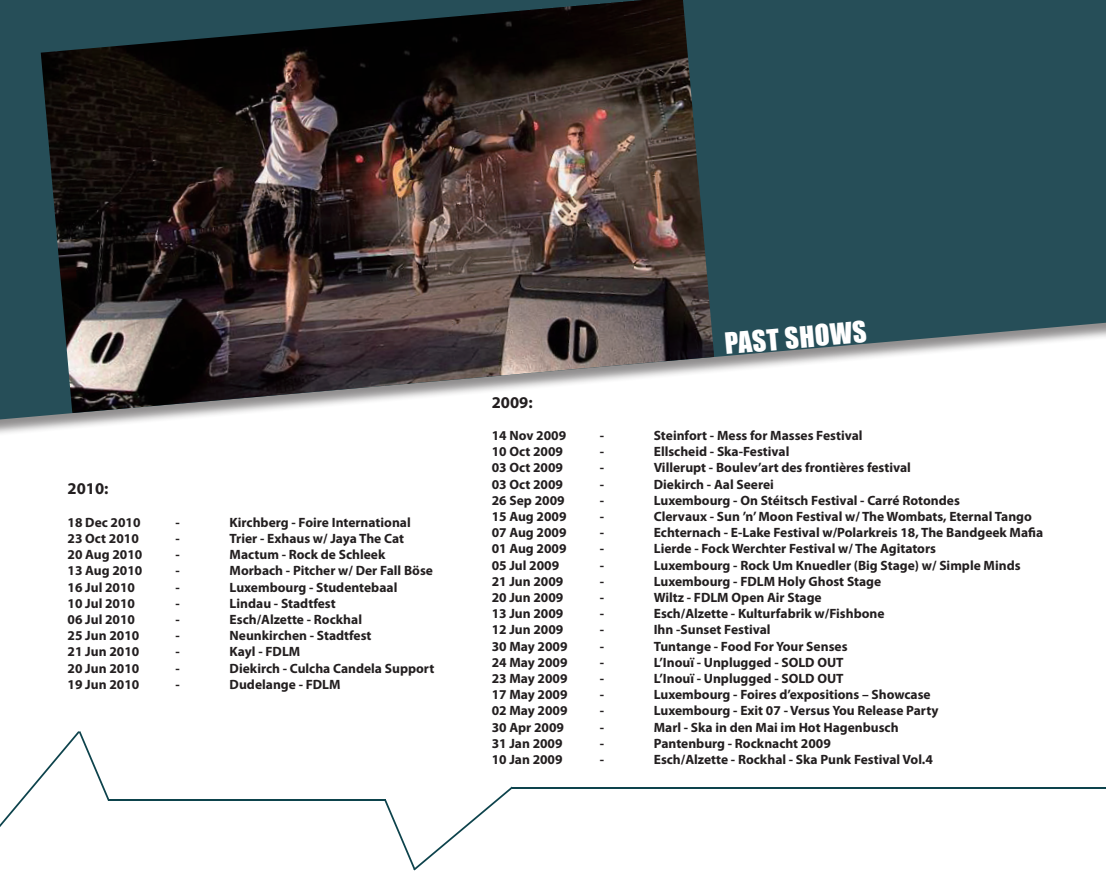
<style>
.page{position:relative;width:1106px;height:893px;background:#fff}
.page>*{position:absolute;margin:0;border:0;box-sizing:border-box;transform-origin:0 0}
.t1{font:27px "Impact";color:#fff}
.t2{font:700 16.5px "Myriad Pro";color:#231f20}
.t3{font:700 13.5px "Myriad Pro";color:#231f20}
</style>
<div class="page">
<svg style="left:0;top:0;width:1106px;height:419px;fill:#264e58"></svg>
<img style="left:41px;top:0;width:673px;height:413px">
<svg style="left:0;top:731px;width:109px;height:96px"></svg>
<hr style="left:108px;top:799px;width:278px;height:2px;background:#0d434c">
<svg style="left:384px;top:787px;width:129px;height:83px"></svg>
<hr style="left:513px;top:787px;width:593px;height:1px;background:#0d434c">
<p class="t2" style="left:68px;top:478px;width:42px">2010:</p>
<p class="t3" style="left:68px;top:513px;width:75px">18 Dec 2010</p>
<p class="t3" style="left:176px;top:513px;width:6px">-</p>
<p class="t3" style="left:230px;top:513px;width:183px">Kirchberg - Foire International</p>
<p class="t3" style="left:68px;top:530px;width:73px">23 Oct 2010</p>
<p class="t3" style="left:176px;top:530px;width:6px">-</p>
<p class="t3" style="left:230px;top:530px;width:176px">Trier - Exhaus w/ Jaya The Cat</p>
<p class="t3" style="left:68px;top:546px;width:76px">20 Aug 2010</p>
<p class="t3" style="left:176px;top:546px;width:6px">-</p>
<p class="t3" style="left:230px;top:546px;width:157px">Mactum - Rock de Schleek</p>
<p class="t3" style="left:68px;top:562px;width:76px">13 Aug 2010</p>
<p class="t3" style="left:176px;top:562px;width:6px">-</p>
<p class="t3" style="left:230px;top:562px;width:205px">Morbach - Pitcher w/ Der Fall Böse</p>
<p class="t3" style="left:68px;top:578px;width:69px">16 Jul 2010</p>
<p class="t3" style="left:176px;top:578px;width:6px">-</p>
<p class="t3" style="left:230px;top:578px;width:169px">Luxembourg - Studentebaal</p>
<p class="t3" style="left:68px;top:594px;width:69px">10 Jul 2010</p>
<p class="t3" style="left:176px;top:594px;width:6px">-</p>
<p class="t3" style="left:230px;top:594px;width:108px">Lindau - Stadtfest</p>
<p class="t3" style="left:68px;top:611px;width:69px">06 Jul 2010</p>
<p class="t3" style="left:176px;top:611px;width:6px">-</p>
<p class="t3" style="left:230px;top:611px;width:134px">Esch/Alzette - Rockhal</p>
<p class="t3" style="left:68px;top:627px;width:73px">25 Jun 2010</p>
<p class="t3" style="left:176px;top:627px;width:6px">-</p>
<p class="t3" style="left:230px;top:627px;width:143px">Neunkirchen - Stadtfest</p>
<p class="t3" style="left:68px;top:643px;width:73px">21 Jun 2010</p>
<p class="t3" style="left:176px;top:643px;width:6px">-</p>
<p class="t3" style="left:230px;top:643px;width:72px">Kayl - FDLM</p>
<p class="t3" style="left:68px;top:659px;width:73px">20 Jun 2010</p>
<p class="t3" style="left:176px;top:659px;width:6px">-</p>
<p class="t3" style="left:230px;top:659px;width:206px">Diekirch - Culcha Candela Support</p>
<p class="t3" style="left:68px;top:675px;width:73px">19 Jun 2010</p>
<p class="t3" style="left:176px;top:675px;width:6px">-</p>
<p class="t3" style="left:230px;top:675px;width:112px">Dudelange - FDLM</p>
<h1 class="t1" style="left:723px;top:323px;width:144px;rotate:-5deg">PAST SHOWS</h1>
<p class="t2" style="left:491px;top:391px;width:42px">2009:</p>
<p class="t3" style="left:491px;top:427px;width:76px">14 Nov 2009</p>
<p class="t3" style="left:599px;top:427px;width:6px">-</p>
<p class="t3" style="left:653px;top:427px;width:210px">Steinfort - Mess for Masses Festival</p>
<p class="t3" style="left:491px;top:443px;width:73px">10 Oct 2009</p>
<p class="t3" style="left:599px;top:443px;width:6px">-</p>
<p class="t3" style="left:653px;top:443px;width:137px">Ellscheid - Ska-Festival</p>
<p class="t3" style="left:491px;top:459px;width:73px">03 Oct 2009</p>
<p class="t3" style="left:599px;top:459px;width:6px">-</p>
<p class="t3" style="left:653px;top:459px;width:259px">Villerupt - Boulev’art des frontières festival</p>
<p class="t3" style="left:491px;top:475px;width:73px">03 Oct 2009</p>
<p class="t3" style="left:599px;top:475px;width:6px">-</p>
<p class="t3" style="left:653px;top:475px;width:122px">Diekirch - Aal Seerei</p>
<p class="t3" style="left:491px;top:491px;width:74px">26 Sep 2009</p>
<p class="t3" style="left:599px;top:491px;width:6px">-</p>
<p class="t3" style="left:653px;top:491px;width:307px">Luxembourg - On Stéitsch Festival - Carré Rotondes</p>
<p class="t3" style="left:491px;top:508px;width:76px">15 Aug 2009</p>
<p class="t3" style="left:599px;top:508px;width:6px">-</p>
<p class="t3" style="left:653px;top:508px;width:380px">Clervaux - Sun ’n’ Moon Festival w/ The Wombats, Eternal Tango</p>
<p class="t3" style="left:491px;top:524px;width:76px">07 Aug 2009</p>
<p class="t3" style="left:599px;top:524px;width:6px">-</p>
<p class="t3" style="left:653px;top:524px;width:391px">Echternach - E-Lake Festival w/Polarkreis 18, The Bandgeek Mafia</p>
<p class="t3" style="left:491px;top:540px;width:76px">01 Aug 2009</p>
<p class="t3" style="left:599px;top:540px;width:6px">-</p>
<p class="t3" style="left:653px;top:540px;width:284px">Lierde - Fock Werchter Festival w/ The Agitators</p>
<p class="t3" style="left:491px;top:556px;width:69px">05 Jul 2009</p>
<p class="t3" style="left:599px;top:556px;width:6px">-</p>
<p class="t3" style="left:653px;top:556px;width:368px">Luxembourg - Rock Um Knuedler (Big Stage) w/ Simple Minds</p>
<p class="t3" style="left:491px;top:572px;width:73px">21 Jun 2009</p>
<p class="t3" style="left:599px;top:572px;width:6px">-</p>
<p class="t3" style="left:653px;top:572px;width:229px">Luxembourg - FDLM Holy Ghost Stage</p>
<p class="t3" style="left:491px;top:589px;width:73px">20 Jun 2009</p>
<p class="t3" style="left:599px;top:589px;width:6px">-</p>
<p class="t3" style="left:653px;top:589px;width:169px">Wiltz - FDLM Open Air Stage</p>
<p class="t3" style="left:491px;top:605px;width:73px">13 Jun 2009</p>
<p class="t3" style="left:599px;top:605px;width:6px">-</p>
<p class="t3" style="left:653px;top:605px;width:232px">Esch/Alzette - Kulturfabrik w/Fishbone</p>
<p class="t3" style="left:491px;top:621px;width:73px">12 Jun 2009</p>
<p class="t3" style="left:599px;top:621px;width:6px">-</p>
<p class="t3" style="left:653px;top:621px;width:118px">Ihn -Sunset Festival</p>
<p class="t3" style="left:491px;top:637px;width:77px">30 May 2009</p>
<p class="t3" style="left:599px;top:637px;width:6px">-</p>
<p class="t3" style="left:653px;top:637px;width:195px">Tuntange - Food For Your Senses</p>
<p class="t3" style="left:491px;top:653px;width:77px">24 May 2009</p>
<p class="t3" style="left:599px;top:653px;width:6px">-</p>
<p class="t3" style="left:653px;top:653px;width:191px">L’Inouï - Unplugged - SOLD OUT</p>
<p class="t3" style="left:491px;top:670px;width:77px">23 May 2009</p>
<p class="t3" style="left:599px;top:670px;width:6px">-</p>
<p class="t3" style="left:653px;top:670px;width:191px">L’Inouï - Unplugged - SOLD OUT</p>
<p class="t3" style="left:491px;top:686px;width:77px">17 May 2009</p>
<p class="t3" style="left:599px;top:686px;width:6px">-</p>
<p class="t3" style="left:653px;top:686px;width:278px">Luxembourg - Foires d’expositions – Showcase</p>
<p class="t3" style="left:491px;top:702px;width:77px">02 May 2009</p>
<p class="t3" style="left:599px;top:702px;width:6px">-</p>
<p class="t3" style="left:653px;top:702px;width:286px">Luxembourg - Exit 07 - Versus You Release Party</p>
<p class="t3" style="left:491px;top:718px;width:74px">30 Apr 2009</p>
<p class="t3" style="left:599px;top:718px;width:6px">-</p>
<p class="t3" style="left:653px;top:718px;width:246px">Marl - Ska in den Mai im Hot Hagenbusch</p>
<p class="t3" style="left:491px;top:734px;width:72px">31 Jan 2009</p>
<p class="t3" style="left:599px;top:734px;width:6px">-</p>
<p class="t3" style="left:653px;top:734px;width:179px">Pantenburg - Rocknacht 2009</p>
<p class="t3" style="left:491px;top:751px;width:72px">10 Jan 2009</p>
<p class="t3" style="left:599px;top:751px;width:6px">-</p>
<p class="t3" style="left:653px;top:751px;width:281px">Esch/Alzette - Rockhal - Ska Punk Festival Vol.4</p>
</div>
